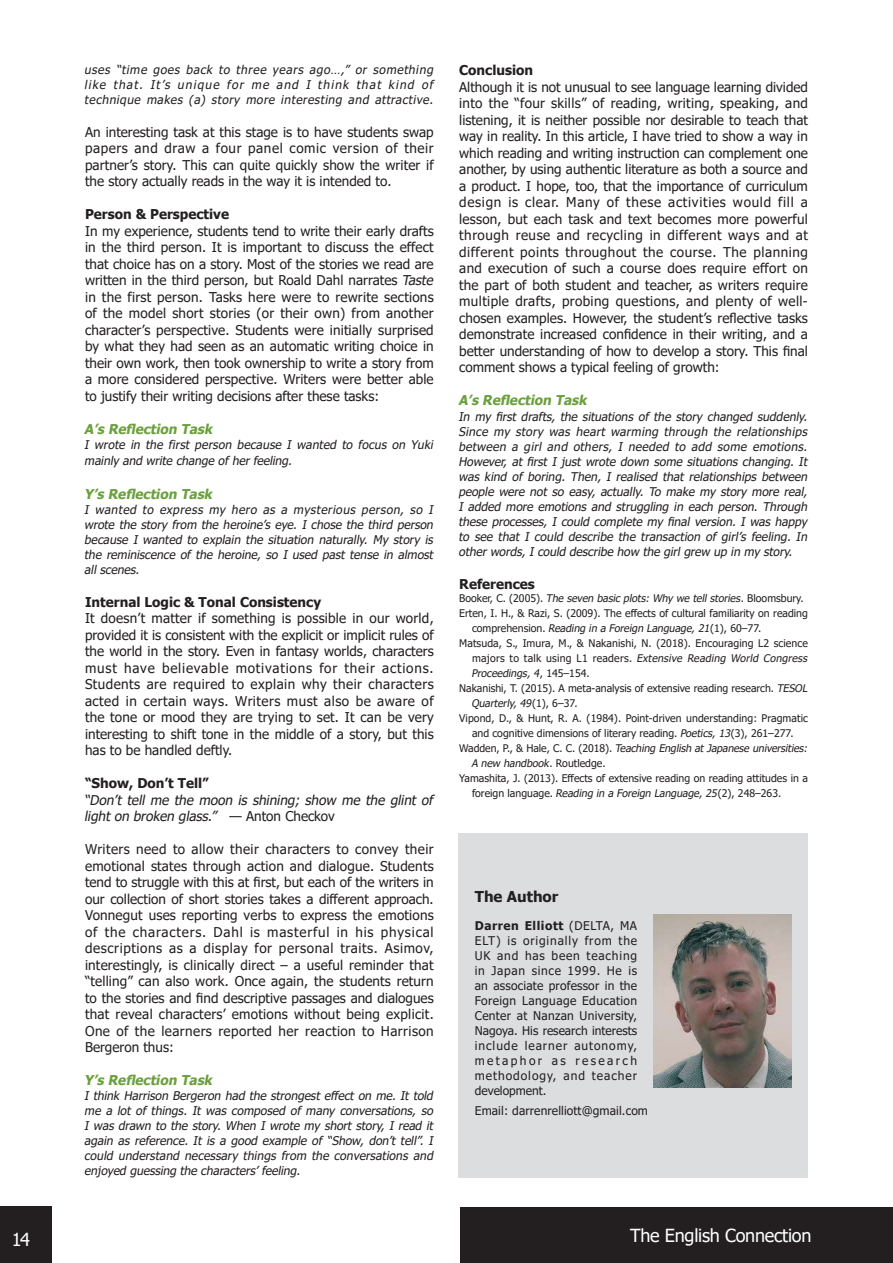
<style>
.page{position:relative;width:893px;height:1263px;background:#fff}
.page>*{position:absolute;margin:0;border:0;box-sizing:border-box;transform-origin:0 0}
.t1{font:18px "Tahoma";letter-spacing:-.015em;color:#fff}
.t2{font:700 15px "Tahoma";color:#231f20}
.t3{font:13.5px/16.5px "Tahoma";color:#231f20;text-align:justify}
.t4{font:700 13.5px "Tahoma";color:#231f20}
.t5{font:italic 13.5px/16.5px "Tahoma";color:#231f20}
.t6{font:italic 700 13.5px "Tahoma";color:#6aa03c}
.t7{font:italic 12px/15px "Tahoma";color:#231f20;text-align:justify}
.t8{font:12px/15px "Tahoma";letter-spacing:.01em;color:#231f20;text-align:justify}
.t9{font:10.5px "Tahoma";color:#231f20}
.t10{font:italic 10.5px "Tahoma";color:#231f20}
.s1{font-style:italic}
.s2{font-style:normal}
.s3{font-weight:700}
</style>
<div class="page">
<div style="left:0;top:1206px;width:51px;height:57px;background:#231f20"></div>
<div style="left:461px;top:1208px;width:432px;height:55px;background:#231f20"></div>
<div style="left:459px;top:833px;width:349px;height:345px;background:#dcdddf"></div>
<img style="left:653px;top:914px;width:138px;height:173px">
<p class="t7" style="left:84px;top:63px;width:353px;text-align:left">uses “time goes back to three years ago…,” or something like that. It’s unique for me and I think that kind of technique makes (a) story more interesting and attractive.</p>
<p class="t3" style="left:85px;top:125px;width:350px">An interesting task at this stage is to have students swap papers and draw a four panel comic version of their partner’s story. This can quite quickly show the writer if the story actually reads in the way it is intended to.</p>
<p class="t4" style="left:85px;top:205px;width:145px">Person &amp; Perspective</p>
<p class="t3" style="left:85px;top:224px;width:353px;text-align:left">In my experience, students tend to write their early drafts in the third person. It is important to discuss the effect that choice has on a story. Most of the stories we read are written in the third person, but Roald Dahl narrates <span class="s1">Taste </span>in the first person. Tasks here were to rewrite sections of the model short stories (or their own) from another character’s perspective. Students were initially surprised by what they had seen as an automatic writing choice in their own work, then took ownership to write a story from a more considered perspective. Writers were better able to justify their writing decisions after these tasks:</p>
<p class="t6" style="left:84px;top:420px;width:133px">A’s Reflection Task</p>
<p class="t7" style="left:84px;top:438px;width:353px;line-height:15.8px">I wrote in the first person because I wanted to focus on Yuki mainly and write change of herfeeling.</p>
<p class="t6" style="left:84px;top:484px;width:133px">Y’s Reflection Task</p>
<p class="t7" style="left:84px;top:502px;width:353px">I wanted to express my hero as a mysterious person, so I wrote the story from the heroine’s eye. I chose the third person because I wanted to explain the situation naturally. My story is the reminiscence of the heroine, so I used past tense in almost allscenes.</p>
<p class="t4" style="left:85px;top:592px;width:238px">Internal Logic &amp; Tonal Consistency</p>
<p class="t3" style="left:85px;top:611px;width:350px">It doesn’t matter if something is possible in our world, provided it is consistent with the explicit or implicit rules of the world in the story. Even in fantasy worlds, characters must have believable motivations for their actions.<br>Students are required to explain why their characters acted in certain ways. Writers must also be aware of the tone or mood they are trying to set. It can be very interesting to shift tone in the middle of a story, but this has to be handled deftly.</p>
<p class="t4" style="left:85px;top:774px;width:125px">“Show, Don’t Tell”</p>
<p class="t5" style="left:84px;top:792px;width:350px">“Don’t tell me the moon is shining; show me the glint of lighton broken glass.” <span class="s2">— A n to n C h e c kov</span></p>
<p class="t3" style="left:85px;top:842px;width:350px">Writers need to allow their characters to convey their emotional states through action and dialogue. Students tend to struggle with this at first, but each of the writers in our collection of short stories takes a different approach.<br>Vonnegut uses reporting verbs to express the emotions of the characters. Dahl is masterful in his physical descriptions as a display for personal traits. Asimov, interestingly, is clinically direct – a useful reminder that “telling” can also work. Once again, the students return to the stories and find descriptive passages and dialogues that reveal characters’ emotions without being explicit.<br>One of the learners reported her reaction to Harrison Bergeron thus:</p>
<p class="t6" style="left:84px;top:1071px;width:133px">Y’s Reflection Task</p>
<p class="t7" style="left:84px;top:1089px;width:353px">I think Harrison Bergeron had the strongest effect on me. It told me a lot of things. It was composed of many conversations, so I was drawn to the story. When I wrote my short story, I read it again as reference. It is a good example of “Show, don’t tell”. I could understand necessary things from the conversations and enjoyed guessing the characters’feeling.</p>
<p class="t4" style="left:459px;top:61px;width:75px">Conclusion</p>
<p class="t3" style="left:459px;top:80px;width:350px">Although it is not unusual to see language learning divided into the “four skills” of reading, writing, speaking, and listening, it is neither possible nor desirable to teach that way in reality. In this article, I have tried to show a way in which reading and writing instruction can complement one another, by using authentic literature as both a source and a product. I hope, too, that the importance of curriculum design is clear. Many of these activities would fill a lesson, but each task and text becomes more powerful through reuse and recycling in different ways and at different points throughout the course. The planning and execution of such a course does require effort on the part of both student and teacher, as writers require multiple drafts, probing questions, and plenty of well&shy;chosen examples. However, the student’s reflective tasks demonstrate increased confidence in their writing, and a better understanding of how to develop a story. This final comment shows a typical feeling of growth:</p>
<p class="t6" style="left:458px;top:391px;width:133px">A’s Reflection Task</p>
<p class="t7" style="left:458px;top:409px;width:353px">In my first drafts, the situations of the story changed suddenly.<br>Since my story was heart warming through the relationships between a girl and others, I needed to add some emotions.<br>However, at first I j ust wrote down some situations changing. It was kind of boring. Then, I realised that relationships between people were not so easy, actually. To make my story more real, I added more emotions and struggling in each person. Through these processes, I could complete my final version. I was happy to see that I could describe the transaction of girl’s feeling. In otherwords,Icould describe how the girlgrew up in my story.</p>
<p class="t4" style="left:459px;top:574px;width:77px">References</p>
<p class="t10" style="left:459px;top:591px;width:346px"><span class="s2">B o o ke r, C . ( 2 0 0 5 ) .</span> The seven basicplots:Why we tellstories<span class="s2">. B l o o m s b u ry.</span></p>
<p class="t9" style="left:459px;top:606px;width:350px">Erten, I. H., &amp; Razi, S. (2009). The effects of cultural familiarity on reading</p>
<p class="t10" style="left:472px;top:621px;width:291px"><span class="s2">co m p re h e n s i o n .</span> Reading in a Foreign Language,21<span class="s2">( 1 ) , 6 0–7 7.</span></p>
<p class="t9" style="left:459px;top:636px;width:350px">Matsuda, S., Imura, M., &amp; Nakanishi, N. (2018). Encouraging L2 science</p>
<p class="t10" style="left:472px;top:651px;width:339px"><span class="s2">m aj o r s t o t a l k u s i n g L 1 r e a d e r s .</span> Extensive Reading World Congress</p>
<p class="t10" style="left:471px;top:666px;width:120px">Proceedings,4<span class="s2">, 1 4 5 – 1 5 4 .</span></p>
<p class="t9" style="left:459px;top:681px;width:352px">Nakanishi, T. (2015). A meta‐analysis of extensive reading research. <span class="s1">TESOL</span></p>
<p class="t10" style="left:471px;top:696px;width:108px">Quarterly,49<span class="s2">( 1 ) , 6– 3 7 .</span></p>
<p class="t9" style="left:459px;top:711px;width:350px">Vipond, D., &amp; Hunt, R. A. (1984). Point-driven understanding: Pragmatic</p>
<p class="t9" style="left:472px;top:726px;width:323px">and cognitive dimensions of literary reading. <span class="s1">Poetics,13</span>(3), 261–277.</p>
<p class="t10" style="left:459px;top:741px;width:352px"><span class="s2">Wa d d e n , P. , &amp; H a l e , C . C . ( 2 0 1 8 ) .</span> Teaching English atJapanese universities:</p>
<p class="t10" style="left:471px;top:756px;width:136px">A new handbook<span class="s2">. Ro u t l e d g e .</span></p>
<p class="t9" style="left:459px;top:771px;width:350px">Yamashita, J. (2013). Effects of extensive reading on reading attitudes in a</p>
<p class="t9" style="left:472px;top:786px;width:311px">foreign language. <span class="s1">Reading in a Foreign Language,25</span>(2), 248–263.</p>
<p class="t2" style="left:475px;top:886px;width:85px">The Author</p>
<p class="t8" style="left:475px;top:919px;width:164px"><span class="s3">Darren Elliott</span> (DELTA, MA ELT) is originally from the UK and has been teaching in Japan since 1999. He is an associate professor in the Foreign Language Education Center at Nanzan University, Nagoya. His research interests include learner autonomy, metaphor as research methodology, and teacher development.</p>
<p class="t8" style="left:475px;top:1103px;width:175px">Email: darrenrelliott@gmail.com</p>
<h1 class="t1" style="left:12px;top:1227px;width:20px">14</h1>
<h1 class="t1" style="left:630px;top:1223px;width:183px">The English Connection</h1>
</div>
